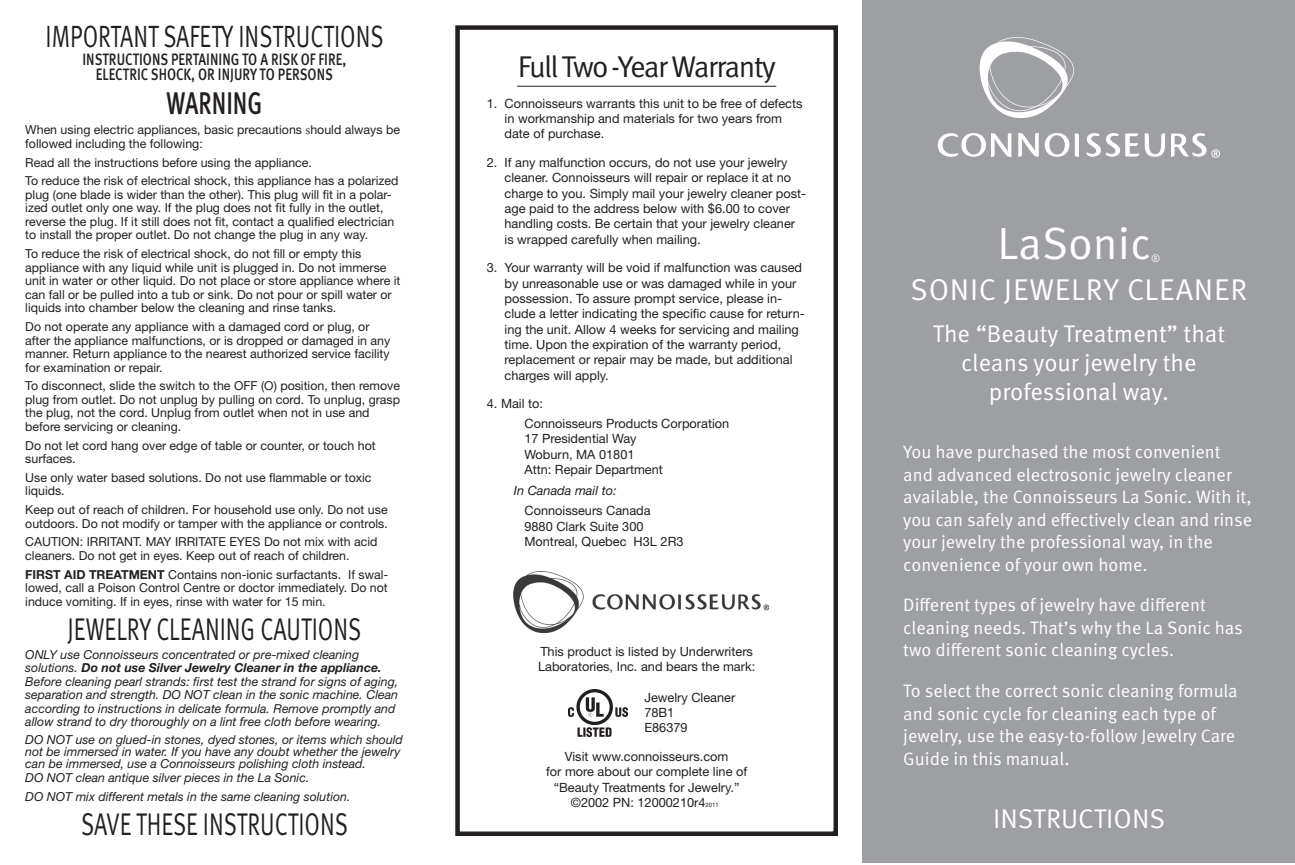
<style>
.page{position:relative;width:1295px;height:865px;background:#fff}
.page>*{position:absolute;margin:0;border:0;box-sizing:border-box;transform-origin:0 0}
.t1{font:45px "Meta Pro Norm";color:#fff}
.t2{font:31.35px "Meta Pro Norm";color:#231f20;scale:.73 1}
.t3{font:500 31.35px "Meta Pro";color:#231f20;scale:.73 1}
.t4{font:30.75px "Meta Pro Norm";color:#231f20;scale:.74 1}
.t5{font:30px "Meta Pro Norm";letter-spacing:-.055em;color:#231f20}
.t6{font:30px "Meta Pro Norm";letter-spacing:.025em;color:#fff}
.t7{font:27px "Meta Pro Norm";color:#fff}
.t8{font:24px/28.8px "Meta Pro Norm";color:#fff;text-align:center}
.t9{font:18px/22.5px "Meta Pro Norm";color:#fff}
.t10{font:500 16.5px "Meta Pro";color:#231f20;scale:.8 1}
.t11{font:12.75px/15.3px "Helvetica Neue";color:#231f20}
.t12{font:italic 12.75px "Helvetica Neue";color:#231f20}
.t13{font:12.3px/13.5px "Helvetica Neue";color:#231f20}
.t14{font:italic 12.3px/13.5px "Helvetica Neue";color:#231f20}
.t15{font:10.5px "Meta Pro Norm";color:#fff}
.s1{font-family:"Times New Roman"}
.s2{font-weight:700}
.s3{font-size:6px}
</style>
<div class="page">
<div style="left:862px;top:0;width:432px;height:862px;background:#9d9fa2"></div>
<hr style="left:517px;top:86px;width:259px;height:1px;background:#231f20">
<div style="left:455px;top:25px;width:383px;height:810px;border:4px solid #231f20"></div>
<svg style="left:937px;top:133px;width:74px;height:24px"></svg>
<svg style="left:1018px;top:133px;width:20px;height:24px"></svg>
<svg style="left:1044px;top:133px;width:34px;height:24px"></svg>
<svg style="left:1086px;top:133px;width:33px;height:24px"></svg>
<svg style="left:1125px;top:133px;width:39px;height:24px"></svg>
<svg style="left:1171px;top:133px;width:48px;height:25px"></svg>
<svg style="left:979px;top:37px;width:95px;height:81px"></svg>
<img style="left:568px;top:689px;width:59px;height:47px">
<img style="left:513px;top:571px;width:255px;height:61px">
<p class="t4" style="left:46px;top:13px;width:458px">IMPORTANT SAFETY INSTRUCTIONS</p>
<p class="t10" style="left:82px;top:46px;width:331px">INSTRUCTIONS PERTAINING TO A RISK OF FIRE,</p>
<p class="t10" style="left:96px;top:61px;width:298px">ELECTRIC SHOCK, OR INJURY TO PERSONS</p>
<p class="t3" style="left:166px;top:79px;width:133px">WARNING</p>
<p class="t13" style="left:25px;top:123px;width:376px">When using electric appliances, basic precautions <span class="s1">s</span>hould always be followed including the following:</p>
<p class="t13" style="left:25px;top:155px;width:288px">Read all the instructions before using the appliance.</p>
<p class="t13" style="left:25px;top:174px;width:374px">To reduce the risk of electrical shock, this appliance has a polarized plug (one blade is wider than the other). This plug will fit in a polar&shy;ized outlet only one way. If the plug does not fit fully in the outlet, reverse the plug. If it still does not fit, contact a qualified electrician to install the proper outlet. Do not change the plug in any way.</p>
<p class="t13" style="left:25px;top:247px;width:376px">To reduce the risk of electrical shock, do not fill or empty this appliance with any liquid while unit is plugged in. Do not immerse unit in water or other liquid. Do not place or store appliance where it can fall or be pulled into a tub or sink. Do not pour or spill water or liquids into chamber below the cleaning and rinse tanks.</p>
<p class="t13" style="left:25px;top:319px;width:366px">Do not operate any appliance with a damaged cord or plug, or after the appliance malfunctions, or is dropped or damaged in any manner. Return appliance to the nearest authorized service facility for examination or repair.</p>
<p class="t13" style="left:25px;top:379px;width:376px">To disconnect, slide the switch to the OFF (O) position, then remove plug from outlet. Do not unplug by pulling on cord. To unplug, grasp the plug, not the cord. Unplug from outlet when not in use and before servicing or cleaning.</p>
<p class="t13" style="left:25px;top:438px;width:352px">Do not let cord hang over edge of table or counter, or touch hot surfaces.</p>
<p class="t13" style="left:25px;top:470px;width:348px">Use only water based solutions. Do not use flammable or toxic liquids.</p>
<p class="t13" style="left:25px;top:502px;width:364px">Keep out of reach of children. For household use only. Do not use outdoors. Do not modify or tamper with the appliance or controls.</p>
<p class="t13" style="left:25px;top:535px;width:354px">CAUTION: IRRITANT. MAY IRRITATE EYES Do not mix with acid cleaners. Do not get in eyes. Keep out of reach of children.</p>
<p class="t13" style="left:25px;top:567px;width:364px;text-align:justify"><span class="s2">FIRST AID TREATMENT</span> Contains non-ionic surfactants. If swal&shy;lowed, call a Poison Control Centre or doctor immediately. Do not induce vomiting. If in eyes, rinse with water for 15 min.</p>
<p class="t2" style="left:67px;top:605px;width:404px">JEWELRY CLEANING CAUTIONS</p>
<p class="t14" style="left:25px;top:647px;width:374px">ONLY use Connoisseurs concentrated or pre-mixed cleaning solutions. <span class="s2">Do not use Silver Jewelry Cleaner in the appliance.<br></span>Before cleaning pearl strands: first test the strand for signs of aging, separation and strength. DO NOT clean in the sonic machine. Clean according to instructions in delicate formula. Remove promptly and allow strand to dry thoroughly on a lint free cloth before wearing.</p>
<p class="t14" style="left:25px;top:732px;width:379px;line-height:12px">DO NOT use on glued-in stones, dyed stones, or items which should not be immersed in water. If you have any doubt whether the jewelry can be immersed, use a Connoisseurs polishing cloth instead.</p>
<p class="t14" style="left:25px;top:770px;width:285px">DO NOT clean antique silver pieces in the La Sonic.</p>
<p class="t14" style="left:25px;top:789px;width:327px">DO NOT mix different metals in the same cleaning solution.</p>
<p class="t2" style="left:81px;top:800px;width:367px">SAVE THESE INSTRUCTIONS</p>
<p class="t5" style="left:517px;top:44px;width:260px">Full Two-Year Warranty</p>
<p class="t11" style="left:504px;top:95px;width:299px;text-indent:-18px">1. Connoisseurs warrants this unit to be free of defects in workmanship and materials for two years from date of purchase.</p>
<p class="t11" style="left:504px;top:154px;width:303px;text-indent:-18px">2. If any malfunction occurs, do not use your jewelry cleaner. Connoisseurs will repair or replace it at no charge to you. Simply mail your jewelry cleaner post&shy;age paid to the address below with $6.00 to cover handling costs. Be certain that your jewelry cleaner is wrapped carefully when mailing.</p>
<p class="t11" style="left:504px;top:260px;width:302px;text-indent:-18px">3. Your warranty will be void if malfunction was caused by unreasonable use or was damaged while in your possession. To assure prompt service, please in&shy;clude a letter indicating the specific cause for return&shy;ing the unit. Allow 4 weeks for servicing and mailing time. Upon the expiration of the warranty period, replacement or repair may be made, but additional charges will apply.</p>
<p class="t11" style="left:487px;top:396px;width:58px">4. Mail to:</p>
<p class="t11" style="left:524px;top:415px;width:206px">Connoisseurs Products Corporation<br>17 Presidential Way<br>Woburn, MA 01801<br>Attn: Repair Department</p>
<p class="t12" style="left:514px;top:483px;width:104px">In Canada mail to:</p>
<p class="t11" style="left:524px;top:502px;width:160px">Connoisseurs Canada<br>9880 Clark Suite 300<br>Montreal, Quebec H3L 2R3</p>
<p class="t11" style="left:540px;top:643px;width:214px">This product is listed by Underwriters</p>
<p class="t11" style="left:538px;top:658px;width:219px">Laboratories, Inc. and bears the mark:</p>
<p class="t11" style="left:644px;top:689px;width:92px">Jewelry Cleaner</p>
<p class="t11" style="left:644px;top:704px;width:45px">78B1<br>E86379</p>
<p class="t11" style="left:565px;top:748px;width:165px">Visit www.connoisseurs.com</p>
<p class="t11" style="left:546px;top:763px;width:202px">for more about our complete line of</p>
<p class="t11" style="left:553px;top:779px;width:187px">“Beauty Treatments for Jewelry.”</p>
<p class="t11" style="left:571px;top:794px;width:150px">©2002 PN: 12000210r4<span class="s3">2011</span></p>
<p class="t1" style="left:997px;top:209px;width:155px">LaSonic</p>
<p class="t15" style="left:1151px;top:250px;width:11px">®</p>
<p class="t6" style="left:910px;top:266px;width:338px">SONIC JEWELRY CLEANER</p>
<p class="t8" style="left:932px;top:318px;width:294px">The “Beauty Treatment” that cleans your jewelry the professional way.</p>
<p class="t9" style="left:903px;top:439px;width:350px">You have purchased the most convenient and advanced electrosonic jewelry cleaner available, the Connoisseurs La Sonic. With it, you can safely and effectively clean and rinse your jewelry the professional way, in the convenience of your own home.</p>
<p class="t9" style="left:903px;top:592px;width:341px">Different types of jewelry have different cleaning needs. That’s why the La Sonic has two different sonic cleaning cycles.</p>
<p class="t9" style="left:903px;top:678px;width:336px">To select the correct sonic cleaning formula and sonic cycle for cleaning each type of jewelry, use the easy-to-follow Jewelry Care Guide in this manual.</p>
<p class="t7" style="left:993px;top:797px;width:173px">INSTRUCTIONS</p>
</div>
